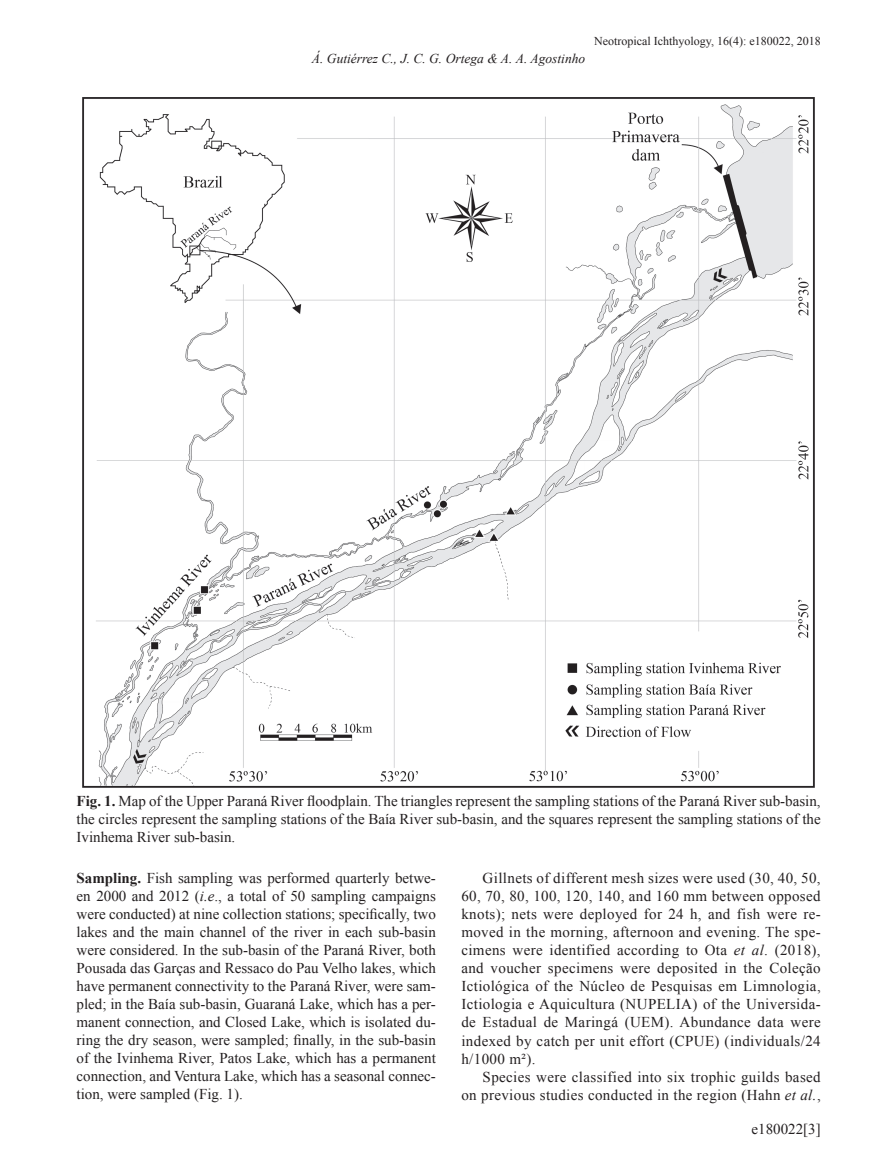
<style>
.page{position:relative;width:893px;height:1170px;background:#fff}
.page>*{position:absolute;margin:0;border:0;box-sizing:border-box;transform-origin:0 0}
.t1{font:15px/18px "Times New Roman";letter-spacing:.025em;color:#231f20;text-align:justify}
.t2{font:15px "Times New Roman";color:#231f20}
.t3{font:italic 13.5px "Times New Roman";color:#231f20}
.t4{font:12px "Times New Roman";color:#231f20}
.s1{font-weight:700}
.s2{font-style:italic}
</style>
<div class="page">
<img style="left:83px;top:98px;width:732px;height:690px">
<p class="t3" style="left:312px;top:49px;width:275px">Á. Gutiérrez C., J. C. G. Ortega &amp; A. A. Agostinho</p>
<p class="t4" style="left:594px;top:33px;width:228px">Neotropical Ichthyology, 16(4): e180022, 2018</p>
<p class="t1" style="left:77px;top:791px;width:746px"><span class="s1">Fig. 1.</span> Map of the Upper Paraná River floodplain. The triangles represent the sampling stations of the Paraná River sub-basin, the circles represent the sampling stations of the Baía River sub-basin, and the squares represent the sampling stations of the Ivinhema River sub-basin.</p>
<p class="t1" style="left:77px;top:868px;width:361px"><span class="s1">Sampling.</span> Fish sampling was performed quarterly betwe&shy;en 2000 and 2012 (<span class="s2">i.e</span>., a total of 50 sampling campaigns were conducted) at nine collection stations; specifically, two lakes and the main channel of the river in each sub-basin were considered. In the sub-basin of the Paraná River, both Pousada das Garças and Ressaco do Pau Velho lakes, which have permanent connectivity to the Paraná River, were sam&shy;pled; in the Baía sub-basin, Guaraná Lake, which has a per&shy;manent connection, and Closed Lake, which is isolated du&shy;ring the dry season, were sampled; finally, in the sub-basin of the Ivinhema River, Patos Lake, which has a permanent connection, and Ventura Lake, which has a seasonal connec&shy;tion, were sampled (Fig. 1).</p>
<p class="t1" style="left:461px;top:869px;width:361px;text-indent:21px">Gillnets of different mesh sizes were used (30, 40, 50, 60, 70, 80, 100, 120, 140, and 160 mm between opposed knots); nets were deployed for 24 h, and fish were re&shy;moved in the morning, afternoon and evening. The spe&shy;cimens were identified according to Ota <span class="s2">et al</span>. (2018), and voucher specimens were deposited in the Coleção Ictiológica of the Núcleo de Pesquisas em Limnologia, Ictiologia e Aquicultura (NUPELIA) of the Universida&shy;de Estadual de Maringá (UEM). Abundance data were indexed by catch per unit effort (CPUE) (individuals/24 h/1000 m²).</p>
<p class="t1" style="left:461px;top:1067px;width:361px;text-align:right">Species were classified into six trophic guilds based<br>on previous studies conducted in the region (Hahn <span class="s2">et al.</span>,</p>
<p class="t2" style="left:751px;top:1119px;width:71px">e180022[3]</p>
</div>
